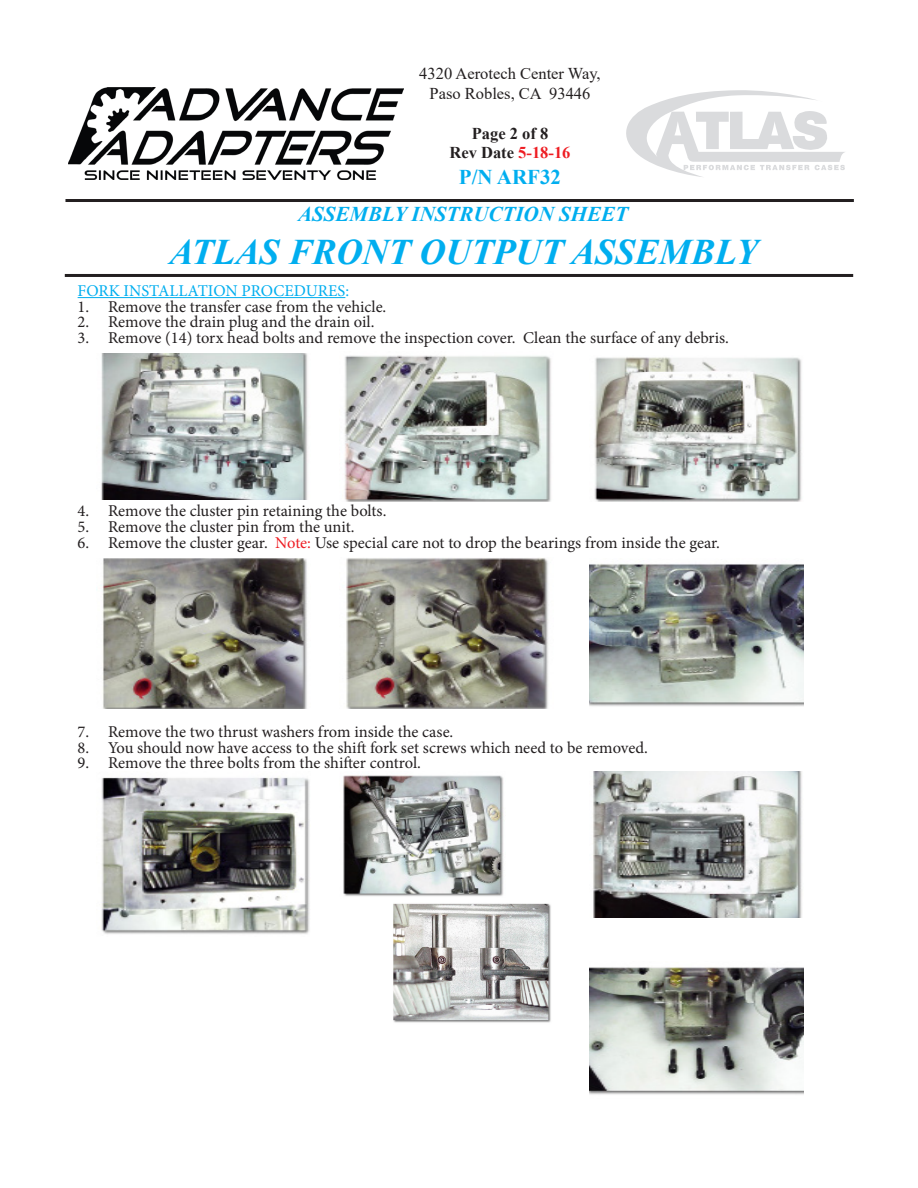
<style>
.page{position:relative;width:918px;height:1188px;background:#fff}
.page>*{position:absolute;margin:0;border:0;box-sizing:border-box;transform-origin:0 0}
.t1{font:italic 700 36px "Times New Roman";color:#00aeef}
.t2{font:italic 700 21px "Times New Roman";color:#00aeef}
.t3{font:700 21px "Times New Roman";color:#00aeef}
.t4{font:16.5px "Minion Pro";letter-spacing:-.005em;color:#231f20}
.t5{font:16.5px/19.8px "Times New Roman";color:#231f20;text-align:center}
.t6{font:16.5px "Minion Pro";color:#00aeef}
.t7{font:700 16.5px "Times New Roman";color:#231f20}
.s1{color:#ee1d23}
</style>
<div class="page">
<img style="left:101px;top:354px;width:207px;height:146px">
<hr style="left:65px;top:274px;width:788px;height:3px;background:#231f20">
<img style="left:344px;top:355px;width:207px;height:147px">
<img style="left:594px;top:357px;width:208px;height:145px">
<img style="left:102px;top:559px;width:205px;height:150px">
<img style="left:346px;top:558px;width:203px;height:151px">
<img style="left:589px;top:564px;width:214px;height:142px">
<img style="left:101px;top:777px;width:209px;height:157px">
<img style="left:343px;top:775px;width:161px;height:121px">
<img style="left:393px;top:903px;width:158px;height:120px">
<img style="left:589px;top:967px;width:214px;height:128px">
<img style="left:593px;top:772px;width:209px;height:146px">
<hr style="left:78px;top:297px;width:267px;height:1px;background:#00aeef">
<hr style="left:65px;top:199px;width:789px;height:3px;background:#231f20">
<img style="left:68px;top:88px;width:336px;height:91px">
<svg style="left:626px;top:90px;width:219px;height:87px"></svg>
<p class="t5" style="left:419px;top:63px;width:183px">4320 Aerotech Center Way,<br>Paso Robles, CA 93446</p>
<p class="t7" style="left:472px;top:121px;width:78px">Page 2 of 8</p>
<p class="t7" style="left:450px;top:141px;width:122px">Rev Date <span class="s1">5-18-16</span></p>
<p class="t3" style="left:459px;top:161px;width:104px">P/N ARF32</p>
<p class="t2" style="left:298px;top:199px;width:331px">ASSEMBLY INSTRUCTION SHEET</p>
<p class="t1" style="left:170px;top:227px;width:590px">ATLAS FRONT OUTPUT ASSEMBLY</p>
<p class="t6" style="left:78px;top:280px;width:273px">FORK INSTALLATION PROCEDURES:</p>
<p class="t4" style="left:78px;top:295px;width:310px">1. Remove the transfer case from the vehicle.</p>
<p class="t4" style="left:78px;top:311px;width:298px">2. Remove the drain plug and the drain oil.</p>
<p class="t4" style="left:78px;top:327px;width:653px">3. Remove (14) torx head bolts and remove the inspection cover. Clean the surface of any debris.</p>
<p class="t4" style="left:78px;top:500px;width:310px">4. Remove the cluster pin retaining the bolts.</p>
<p class="t4" style="left:78px;top:516px;width:279px">5. Remove the cluster pin from the unit.</p>
<p class="t4" style="left:78px;top:532px;width:644px">6. Remove the cluster gear. <span class="s1">Note:</span> Use special care not to drop the bearings from inside the gear.</p>
<p class="t4" style="left:78px;top:721px;width:377px">7. Remove the two thrust washers from inside the case.</p>
<p class="t4" style="left:78px;top:736px;width:572px">8. You should now have access to the shift fork set screws which need to be removed.</p>
<p class="t4" style="left:78px;top:752px;width:345px">9. Remove the three bolts from the shifter control.</p>
</div>
